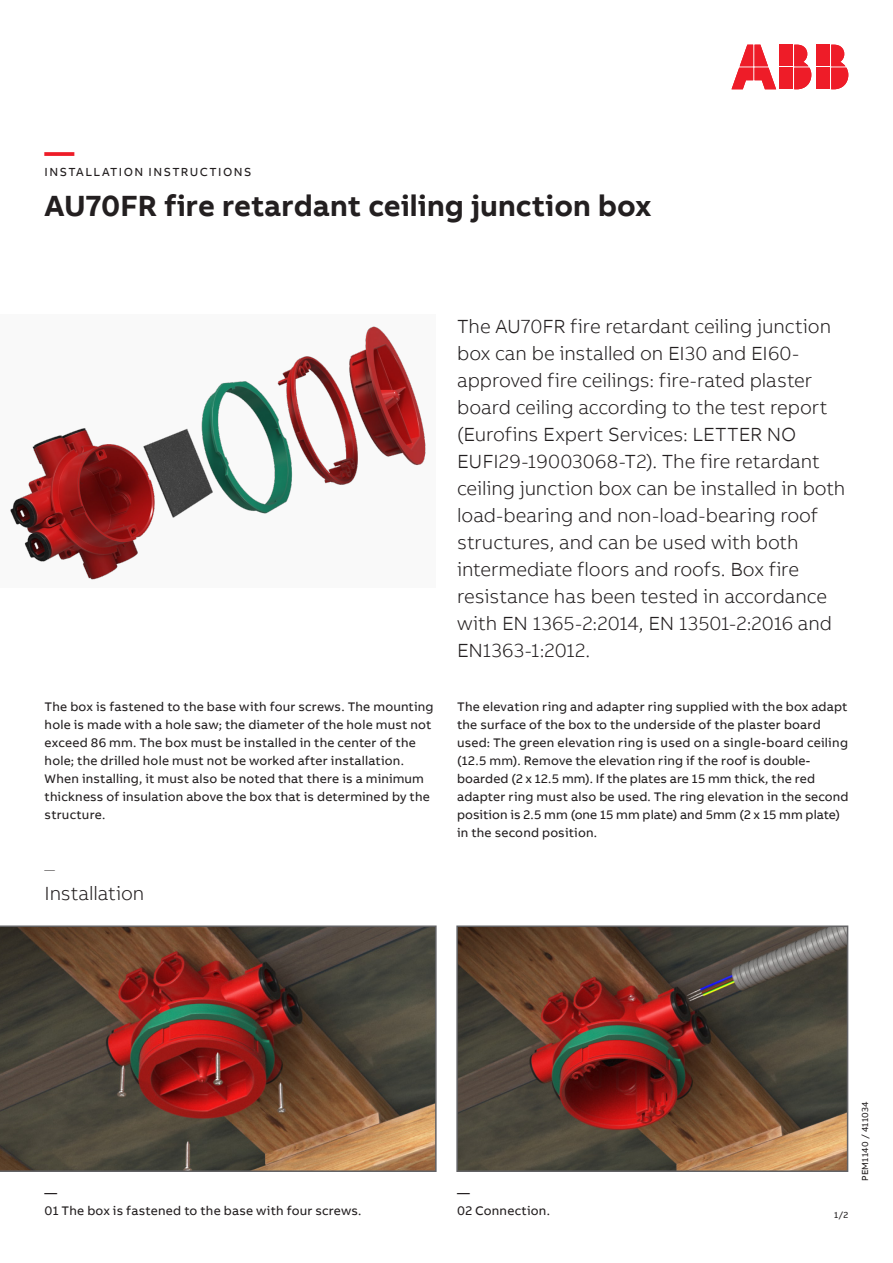
<style>
.page{position:relative;width:893px;height:1263px;background:#fff}
.page>*{position:absolute;margin:0;border:0;box-sizing:border-box;transform-origin:0 0}
.Headline_M_20pt_24pt{font:700 30px "AB Bvoice";color:#231f20}
.Headline_M_20pt_24pt-2{font:700 30px "AB Bvoice";color:#ee1c28}
.Lead_13pt_18pt{font:300 19.5px/27px "AB Bvoice";letter-spacing:-.005em;color:#231f20}
.Copytext_8_5pt_12pt{font:12.75px/18px "AB Bvoice";letter-spacing:.015em;color:#231f20}
.Category_M_8pt_9_6pt{font:12px "AB Bvoice";letter-spacing:.12em;color:#231f20}
.Lead_13pt_18pt-2{font:300 10.5px "AB Bvoice";color:#231f20}
.Caption_6pt_8pt{font:9px "AB Bvoice";letter-spacing:.025em;color:#231f20}
</style>
<div class="page">
<div style="left:0;top:315px;width:436px;height:273px;background:#f9f9f9"></div>
<img style="left:10px;top:326px;width:416px;height:254px">
<div style="left:817px;top:45px;width:13px;height:21px;background:#ee1c28"></div>
<div style="left:817px;top:68px;width:13px;height:21px;background:#ee1c28"></div>
<svg style="left:831px;top:45px;width:17px;height:44px"></svg>
<svg style="left:731px;top:45px;width:45px;height:44px"></svg>
<div style="left:780px;top:45px;width:13px;height:21px;background:#ee1c28"></div>
<div style="left:780px;top:68px;width:13px;height:21px;background:#ee1c28"></div>
<svg style="left:794px;top:45px;width:17px;height:44px"></svg>
<img style="left:0;top:925px;width:437px;height:247px">
<img style="left:459px;top:928px;width:386px;height:241px">
<div style="left:456px;top:925px;width:392px;height:247px;border:2px solid #636366"></div>
<p class="Headline_M_20pt_24pt-2" style="left:45px;top:132px;width:31px">—</p>
<p class="Category_M_8pt_9_6pt" style="left:45px;top:165px;width:208px">INSTALLATION INSTRUCTIONS</p>
<p class="Headline_M_20pt_24pt" style="left:45px;top:186px;width:608px">AU70FR fire retardant ceiling junction box</p>
<p class="Copytext_8_5pt_12pt" style="left:45px;top:697px;width:390px">The box is fastened to the base with four screws. The mounting hole is made with a hole saw; the diameter of the hole must not exceed 86 mm. The box must be installed in the center of the hole; the drilled hole must not be worked after installation.<br>When installing, it must also be noted that there is a minimum thickness of insulation above the box that is determined by the structure.</p>
<p class="Lead_13pt_18pt-2" style="left:45px;top:863px;width:12px">—</p>
<p class="Lead_13pt_18pt" style="left:45px;top:880px;width:101px">Installation</p>
<p class="Lead_13pt_18pt" style="left:457px;top:313px;width:390px">The AU70FR fire retardant ceiling junction box can be installed on EI30 and EI60- approved fire ceilings: fire-rated plaster board ceiling according to the test report (Eurofins Expert Services: LETTER NO EUFI29-19003068-T2). The fire retardant ceiling junction box can be installed in both load-bearing and non-load-bearing roof structures, and can be used with both intermediate floors and roofs. Box fire resistance has been tested in accordance with EN 1365-2:2014, EN 13501-2:2016 and EN1363-1:2012.</p>
<p class="Copytext_8_5pt_12pt" style="left:457px;top:697px;width:393px">The elevation ring and adapter ring supplied with the box adapt the surface of the box to the underside of the plaster board used: The green elevation ring is used on a single-board ceiling (12.5 mm). Remove the elevation ring if the roof is double&shy;boarded (2 x 12.5 mm). If the plates are 15 mm thick, the red adapter ring must also be used. The ring elevation in the second position is 2.5 mm (one 15 mm plate) and 5mm (2 x 15 mm plate) in the second position.</p>
<p class="Copytext_8_5pt_12pt" style="left:45px;top:1183px;width:14px">—</p>
<p class="Copytext_8_5pt_12pt" style="left:45px;top:1201px;width:318px">01 The box is fastened to the base with four screws.</p>
<p class="Copytext_8_5pt_12pt" style="left:457px;top:1183px;width:14px">—</p>
<p class="Copytext_8_5pt_12pt" style="left:457px;top:1201px;width:94px">02 Connection.</p>
<p class="Caption_6pt_8pt" style="left:834px;top:1210px;width:16px">1/2</p>
<p class="Caption_6pt_8pt" style="left:860px;top:1181px;width:81px;rotate:-90deg">PEM1140 / 411034</p>
</div>
